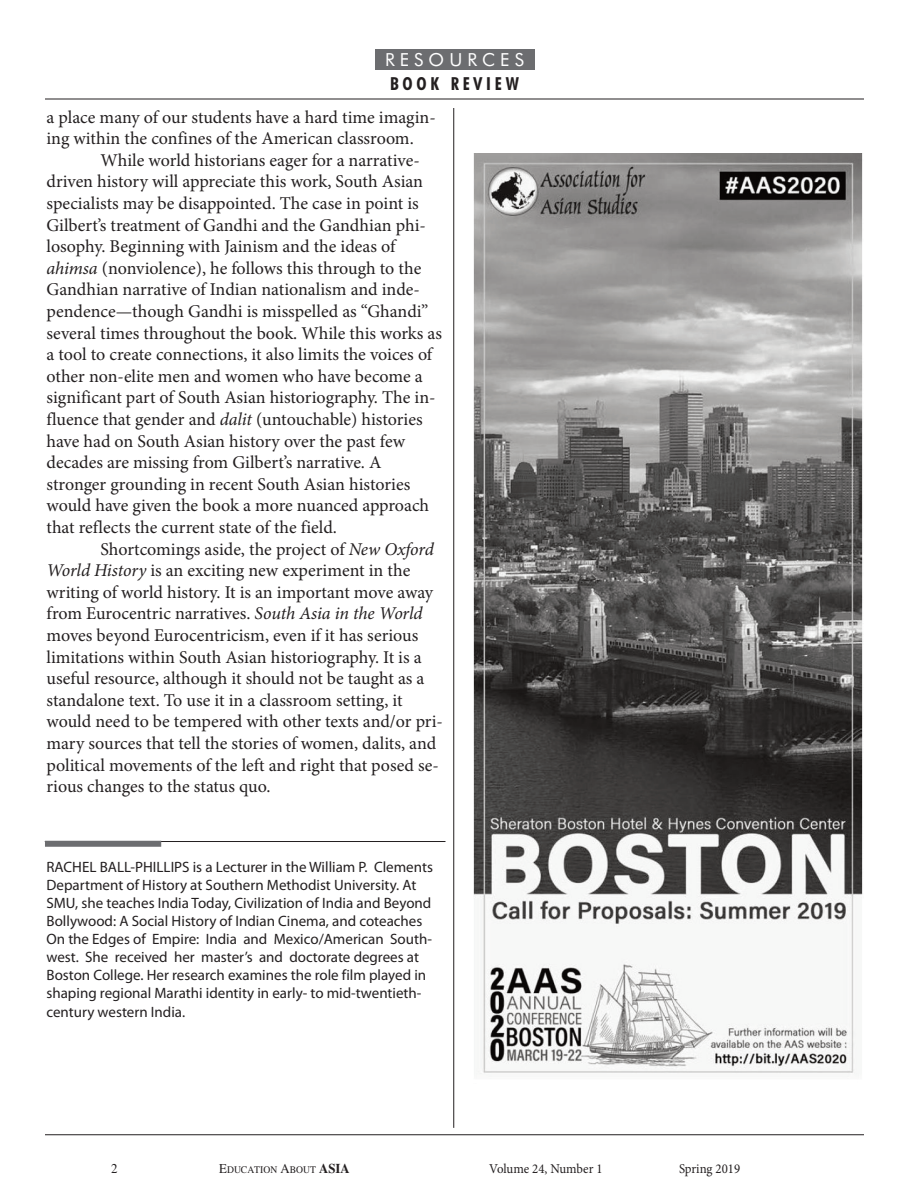
<style>
.page{position:relative;width:918px;height:1188px;background:#fff}
.page>*{position:absolute;margin:0;border:0;box-sizing:border-box;transform-origin:0 0}
.t1{font:18px/21.6px "Minion Pro";letter-spacing:-.005em;color:#231f20}
.t2{font:700 condensed 18px "Futura BT";letter-spacing:.21em;color:#231f20}
.t3{font:18px "Futura BT";letter-spacing:.285em;color:#fff}
.t4{font:15px/18px "Myriad Pro";color:#231f20}
.t5{font:13.5px "Minion Pro";color:#231f20;scale:.95 1}
.t6{font:13.5px "EAA Times";color:#231f20;scale:.95 1}
.t7{font:10.2px "EAA Times";color:#231f20;scale:.95 1}
.s1{font-style:italic}
.s2{font-size:13.5px}
.s3{font-weight:700;font-size:13.5px}
</style>
<div class="page">
<hr style="left:453px;top:108px;width:1px;height:1020px;background:#231f20">
<hr style="left:45px;top:1134px;width:819px;height:1px;background:#231f20">
<div style="left:375px;top:50px;width:159px;height:20px;background:#6c6d70"></div>
<hr style="left:45px;top:99px;width:819px;height:1px;background:#231f20">
<hr style="left:45px;top:841px;width:401px;height:1px;background:#231f20">
<div style="left:45px;top:841px;width:116px;height:6px;background:#6c6d70"></div>
<img style="left:474px;top:154px;width:389px;height:920px">
<p class="t3" style="left:385px;top:53px;width:140px">RESOURCES</p>
<p class="t2" style="left:390px;top:77px;width:130px">BOOK REVIEW</p>
<p class="t1" style="left:46px;top:108px;width:391px">a place many of our students have a hard time imagin&shy;ing within the confines of the American classroom.</p>
<p class="t1" style="left:46px;top:151px;width:397px;text-indent:54px">While world historians eager for a narrative&shy;driven history will appreciate this work, South Asian specialists may be disappointed. The case in point is Gilbert’s treatment of Gandhi and the Gandhian phi&shy;losophy. Beginning with Jainism and the ideas of <span class="s1">ahimsa</span> (nonviolence), he follows this through to the Gandhian narrative of Indian nationalism and inde&shy;pendence—though Gandhi is misspelled as “Ghandi” several times throughout the book. While this works as a tool to create connections, it also limits the voices of other non-elite men and women who have become a significant part of South Asian historiography. The in&shy;fluence that gender and <span class="s1">dalit</span> (untouchable) histories have had on South Asian history over the past few decades are missing from Gilbert’s narrative. A stronger grounding in recent South Asian histories would have given the book a more nuanced approach that reflects the current state of the field.</p>
<p class="t1" style="left:46px;top:540px;width:398px;text-indent:54px">Shortcomings aside, the project of <span class="s1">New Oxford World History</span> is an exciting new experiment in the writing of world history. It is an important move away from Eurocentric narratives. <span class="s1">South Asia in the World </span>moves beyond Eurocentricism, even if it has serious limitations within South Asian historiography. It is a useful resource, although it should not be taught as a standalone text. To use it in a classroom setting, it would need to be tempered with other texts and/or pri&shy;mary sources that tell the stories of women, dalits, and political movements of the left and right that posed se&shy;rious changes to the status quo.</p>
<p class="t4" style="left:46px;top:859px;width:388px">RACHEL BALL-PHILLIPS is a Lecturer in the William P. Clements Department of History at Southern Methodist University. At SMU, she teaches India Today, Civilization of India and Beyond Bollywood: A Social History of Indian Cinema, and coteaches On the Edges of Empire: India and Mexico/American South&shy;west. She received her master’s and doctorate degrees at Boston College. Her research examines the role film played in shaping regional Marathi identity in early- to mid-twentieth&shy;century western India.</p>
<p class="t6" style="left:111px;top:1164px;width:8px">2</p>
<p class="t7" style="left:219px;top:1166px;width:139px"><span class="s2">E</span>DUCATION <span class="s2">A</span>BOUT <span class="s3">ASIA</span></p>
<p class="t5" style="left:489px;top:1164px;width:121px">Volume 24, Number 1</p>
<p class="t5" style="left:679px;top:1164px;width:66px">Spring 2019</p>
</div>
